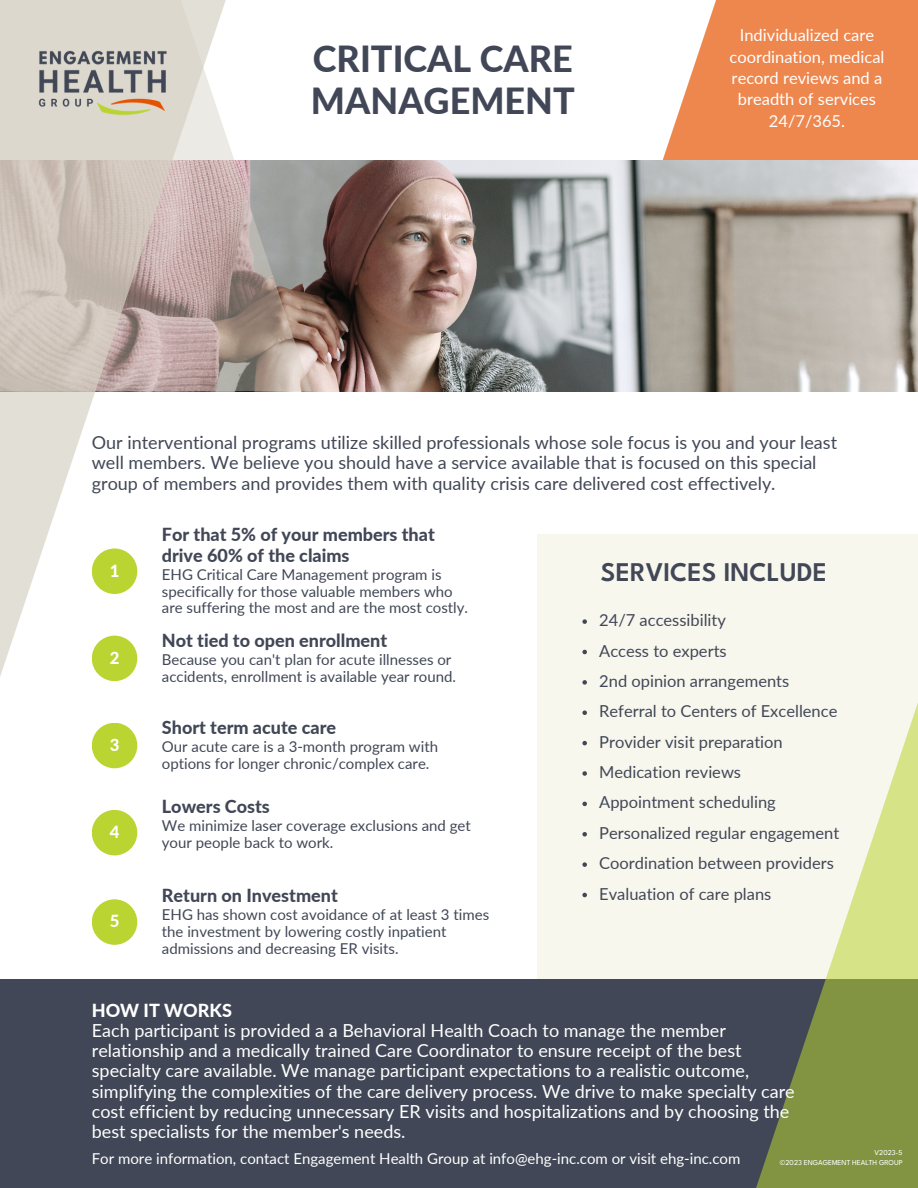
<style>
.page{position:relative;width:918px;height:1188px;background:#fff}
.page>*{position:absolute;margin:0;border:0;box-sizing:border-box;transform-origin:0 0}
.t1{font:800 36px "Lato";color:#414756}
.t2{font:600 27px "League Spartan";color:#414756}
.t3{font:18px "Lato";color:#fff}
.t4{font:18px "Lato";color:#414756}
.t5{font:800 18px/20.2px "Lato";color:#414756}
.t6{font:800 18px "Lato";color:#fff}
.t7{font:800 16.65px "Lato";color:#fff}
.t8{font:16.5px "Lato";color:#414756}
.t9{font:16.5px/21.3px "Lato";color:#fff;text-align:center}
.t10{font:15px/16.8px "Lato";color:#414756}
.t11{font:15px "Lato";color:#fff}
.t12{font:7.5px "League Spartan";color:#fff}
</style>
<div class="page">
<svg style="left:586px;top:0;width:332px;height:161px;fill:#ed874e"></svg>
<img style="left:311px;top:161px;width:607px;height:230px">
<svg style="left:0;top:391px;width:240px;height:288px"></svg>
<div style="left:0;top:979px;width:918px;height:209px;background:#414756"></div>
<div style="left:537px;top:534px;width:381px;height:445px;background:#f8f7ee"></div>
<svg style="left:731px;top:391px;width:187px;height:797px"></svg>
<svg style="left:0;top:0;width:311px;height:391px;background:#cdc3bc"></svg>
<img style="left:26px;top:39px;width:158px;height:80px">
<div style="left:92px;top:548px;width:45px;height:46px;background:#bad532;border-radius:50%"></div>
<div style="left:92px;top:636px;width:45px;height:45px;background:#bad532;border-radius:50%"></div>
<div style="left:92px;top:723px;width:45px;height:45px;background:#bad532;border-radius:50%"></div>
<div style="left:92px;top:810px;width:45px;height:45px;background:#bad532;border-radius:50%"></div>
<div style="left:92px;top:899px;width:45px;height:46px;background:#bad532;border-radius:50%"></div>
<svg style="left:582px;top:619px;width:5px;height:5px"></svg>
<svg style="left:582px;top:650px;width:5px;height:4px"></svg>
<svg style="left:582px;top:680px;width:5px;height:5px"></svg>
<svg style="left:582px;top:711px;width:5px;height:4px"></svg>
<svg style="left:582px;top:741px;width:5px;height:4px"></svg>
<svg style="left:582px;top:771px;width:5px;height:5px"></svg>
<svg style="left:582px;top:802px;width:5px;height:4px"></svg>
<svg style="left:582px;top:832px;width:5px;height:5px"></svg>
<svg style="left:582px;top:862px;width:5px;height:5px"></svg>
<svg style="left:582px;top:893px;width:5px;height:4px"></svg>
<p class="t1" style="left:313px;top:37px;width:262px">CRITICAL CARE</p>
<p class="t1" style="left:311px;top:78px;width:265px">MANAGEMENT</p>
<p class="t9" style="left:730px;top:24px;width:156px">Individualized care coordination, medical record reviews and a breadth of services<br>24/7/365.</p>
<p class="t4" style="left:92px;top:431px;width:747px">Our interventional programs utilize skilled professionals whose sole focus is you and your least</p>
<p class="t4" style="left:92px;top:452px;width:726px">well members. We believe you should have a service available that is focused on this special</p>
<p class="t4" style="left:92px;top:472px;width:685px">group of members and provides them with quality crisis care delivered cost effectively.</p>
<p class="t7" style="left:110px;top:560px;width:11px">1</p>
<p class="t7" style="left:110px;top:647px;width:11px">2</p>
<p class="t7" style="left:110px;top:734px;width:11px">3</p>
<p class="t7" style="left:110px;top:822px;width:11px">4</p>
<p class="t7" style="left:110px;top:911px;width:11px">5</p>
<p class="t5" style="left:162px;top:524px;width:274px">For that 5% of your members that drive 60% of the claims</p>
<p class="t10" style="left:162px;top:566px;width:281px">EHG Critical Care Management program is</p>
<p class="t10" style="left:162px;top:582px;width:292px">specifically for those valuable members who</p>
<p class="t10" style="left:162px;top:599px;width:308px">are suffering the most and are the most costly.</p>
<p class="t5" style="left:162px;top:630px;width:227px">Not tied to open enrollment</p>
<p class="t10" style="left:162px;top:651px;width:296px">Because you can't plan for acute illnesses or accidents, enrollment is available year round.</p>
<p class="t5" style="left:162px;top:717px;width:176px">Short term acute care</p>
<p class="t10" style="left:162px;top:738px;width:278px">Our acute care is a 3-month program with options for longer chronic/complex care.</p>
<p class="t5" style="left:162px;top:796px;width:110px">Lowers Costs</p>
<p class="t10" style="left:162px;top:817px;width:310px">We minimize laser coverage exclusions and get your people back to work.</p>
<p class="t5" style="left:162px;top:885px;width:177px">Return on Investment</p>
<p class="t10" style="left:162px;top:906px;width:329px">EHG has shown cost avoidance of at least 3 times</p>
<p class="t10" style="left:162px;top:923px;width:286px">the investment by lowering costly inpatient</p>
<p class="t10" style="left:162px;top:940px;width:238px">admissions and decreasing ER visits.</p>
<p class="t6" style="left:92px;top:1000px;width:142px">HOW IT WORKS</p>
<p class="t2" style="left:601px;top:562px;width:228px">SERVICES INCLUDE</p>
<p class="t8" style="left:599px;top:610px;width:128px">24/7 accessibility</p>
<p class="t8" style="left:599px;top:640px;width:129px">Access to experts</p>
<p class="t8" style="left:599px;top:671px;width:192px">2nd opinion arrangements</p>
<p class="t8" style="left:599px;top:701px;width:240px">Referral to Centers of Excellence</p>
<p class="t8" style="left:599px;top:731px;width:185px">Provider visit preparation</p>
<p class="t8" style="left:599px;top:762px;width:143px">Medication reviews</p>
<p class="t8" style="left:599px;top:792px;width:178px">Appointment scheduling</p>
<p class="t8" style="left:599px;top:822px;width:242px">Personalized regular engagement</p>
<p class="t8" style="left:599px;top:853px;width:236px">Coordination between providers</p>
<p class="t8" style="left:599px;top:883px;width:174px">Evaluation of care plans</p>
<p class="t3" style="left:92px;top:1019px;width:636px">Each participant is provided a a Behavioral Health Coach to manage the member</p>
<p class="t3" style="left:92px;top:1039px;width:651px">relationship and a medically trained Care Coordinator to ensure receipt of the best</p>
<p class="t3" style="left:92px;top:1060px;width:659px">specialty care available. We manage participant expectations to a realistic outcome,</p>
<p class="t3" style="left:92px;top:1080px;width:705px">simplifying the complexities of the care delivery process. We drive to make specialty care</p>
<p class="t3" style="left:92px;top:1100px;width:699px">cost efficient by reducing unnecessary ER visits and hospitalizations and by choosing the</p>
<p class="t3" style="left:92px;top:1120px;width:315px">best specialists for the member's needs.</p>
<p class="t12" style="left:875px;top:1150px;width:29px">V2023-5</p>
<p class="t11" style="left:92px;top:1149px;width:650px">For more information, contact Engagement Health Group at info@ehg-inc.com or visit ehg-inc.com</p>
<p class="t12" style="left:780px;top:1160px;width:124px">©2023 ENGAGEMENT HEALTH GROUP</p>
</div>
